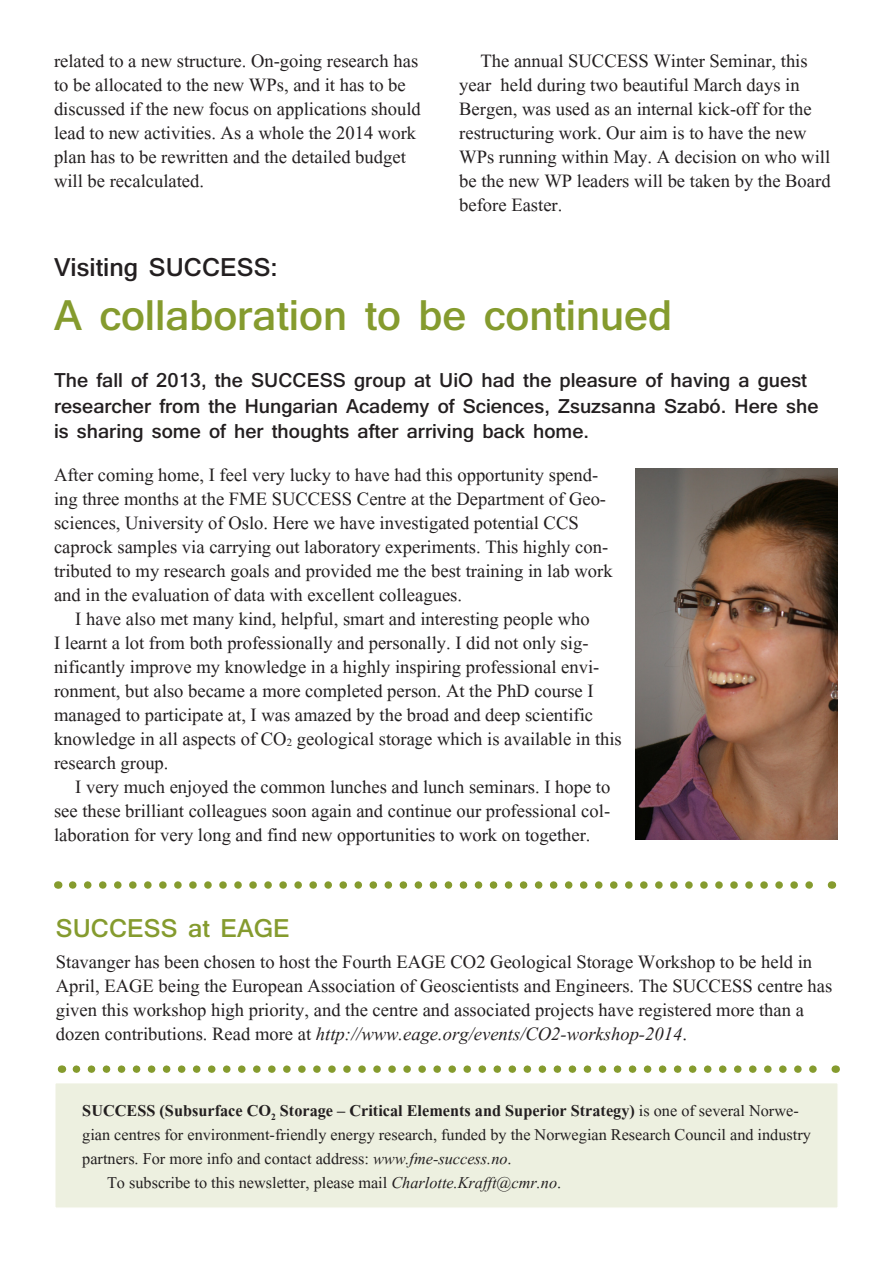
<style>
.page{position:relative;width:893px;height:1263px;background:#fff}
.page>*{position:absolute;margin:0;border:0;box-sizing:border-box;transform-origin:0 0}
.Overskrift{font:700 45px "Shruti";color:#859b2e}
.Overskrift-2{font:700 27px "Shruti";color:#231f20}
.Overskrift-3{font:700 27px "Shruti";color:#859b2e}
.Brødtekst{font:24px/24px "Kokila";color:#231f20}
.Brødtekst-2{font:21px/24px "Kokila";color:#231f20}
.Overskrift_copy{font:700 21px/25.2px "Shruti";color:#231f20}
.s1{font-size:13.95px}
.s2{font-style:italic}
.s3{font-weight:700}
</style>
<div class="page">
<div style="left:54px;top:1082px;width:785px;height:127px;background:#edf0e0;border:2px solid #fff"></div>
<svg style="left:76px;top:1065px;width:741px;height:8px"></svg>
<img style="left:635px;top:468px;width:203px;height:371px">
<svg style="left:73px;top:881px;width:740px;height:8px"></svg>
<p class="Brødtekst" style="left:54px;top:49px;width:368px">related to a new structure. On-going research has to be allocated to the new WPs, and it has to be discussed if the new focus on applications should lead to new activities. As a whole the 2014 work plan has to be rewritten and the detailed budget will be recalculated.</p>
<p class="Brødtekst" style="left:459px;top:49px;width:373px;text-indent:21px">The annual SUCCESS Winter Seminar, this year held during two beautiful March days in Bergen, was used as an internal kick-off for the restructuring work. Our aim is to have the new WPs running within May. A decision on who will be the new WP leaders will be taken by the Board before Easter.</p>
<p class="Overskrift-2" style="left:54px;top:251px;width:225px">Visiting SUCCESS:</p>
<p class="Overskrift" style="left:54px;top:288px;width:620px">A collaboration to be continued</p>
<p class="Overskrift_copy" style="left:54px;top:368px;width:766px">The fall of 2013, the SUCCESS group at UiO had the pleasure of having a guest researcher from the Hungarian Academy of Sciences, Zsuzsanna Szabó. Here she is sharing some of her thoughts after arriving back home.</p>
<p class="Brødtekst" style="left:54px;top:463px;width:560px">After coming home, I feel very lucky to have had this opportunity spend&shy;ing three months at the FME SUCCESS Centre at the Department of Geo&shy;sciences, University of Oslo. Here we have investigated potential CCS caprock samples via carrying out laboratory experiments. This highly con&shy;tributed to my research goals and provided me the best training in lab work and in the evaluation of data with excellent colleagues.</p>
<p class="Brødtekst" style="left:54px;top:607px;width:569px;text-indent:21px">I have also met many kind, helpful, smart and interesting people who<br>I learnt a lot from both professionally and personally. I did not only sig&shy;nificantly improve my knowledge in a highly inspiring professional envi&shy;ronment, but also became a more completed person. At the PhD course I managed to participate at, I was amazed by the broad and deep scientific knowledge in all aspects of CO<span class="s1">2</span> geological storage which is available in this research group.</p>
<p class="Brødtekst" style="left:54px;top:775px;width:558px;text-align:justify;text-indent:21px">I very much enjoyed the common lunches and lunch seminars. I hope to see these brilliant colleagues soon again and continue our professional col&shy;laboration for very long and find new opportunities to work on together.</p>
<p class="Overskrift-3" style="left:56px;top:911px;width:236px">SUCCESS at EAGE</p>
<p class="Brødtekst" style="left:56px;top:950px;width:778px">Stavanger has been chosen to host the Fourth EAGE CO2 Geological Storage Workshop to be held in April, EAGE being the European Association of Geoscientists and Engineers. The SUCCESS centre has given this workshop high priority, and the centre and associated projects have registered more than a dozen contributions. Read more at <span class="s2">http://www.eage.org/events/CO2-workshop-2014</span>.</p>
<p class="Brødtekst-2" style="left:82px;top:1098px;width:730px"><span class="s3">SUCCESS (Subsurface CO</span><sub>2</sub> <span class="s3">Storage – Critical Elements and Superior Strategy)</span> is one of several Norwe&shy;gian centres for environment-friendly energy research, funded by the Norwegian Research Council and industry partners. For more info and contact address: <span class="s2">www.fme-success.no</span>.</p>
<p class="Brødtekst-2" style="left:107px;top:1170px;width:456px">To subscribe to this newsletter, please mail <span class="s2">Charlotte.Krafft@cmr.no</span>.</p>
</div>
